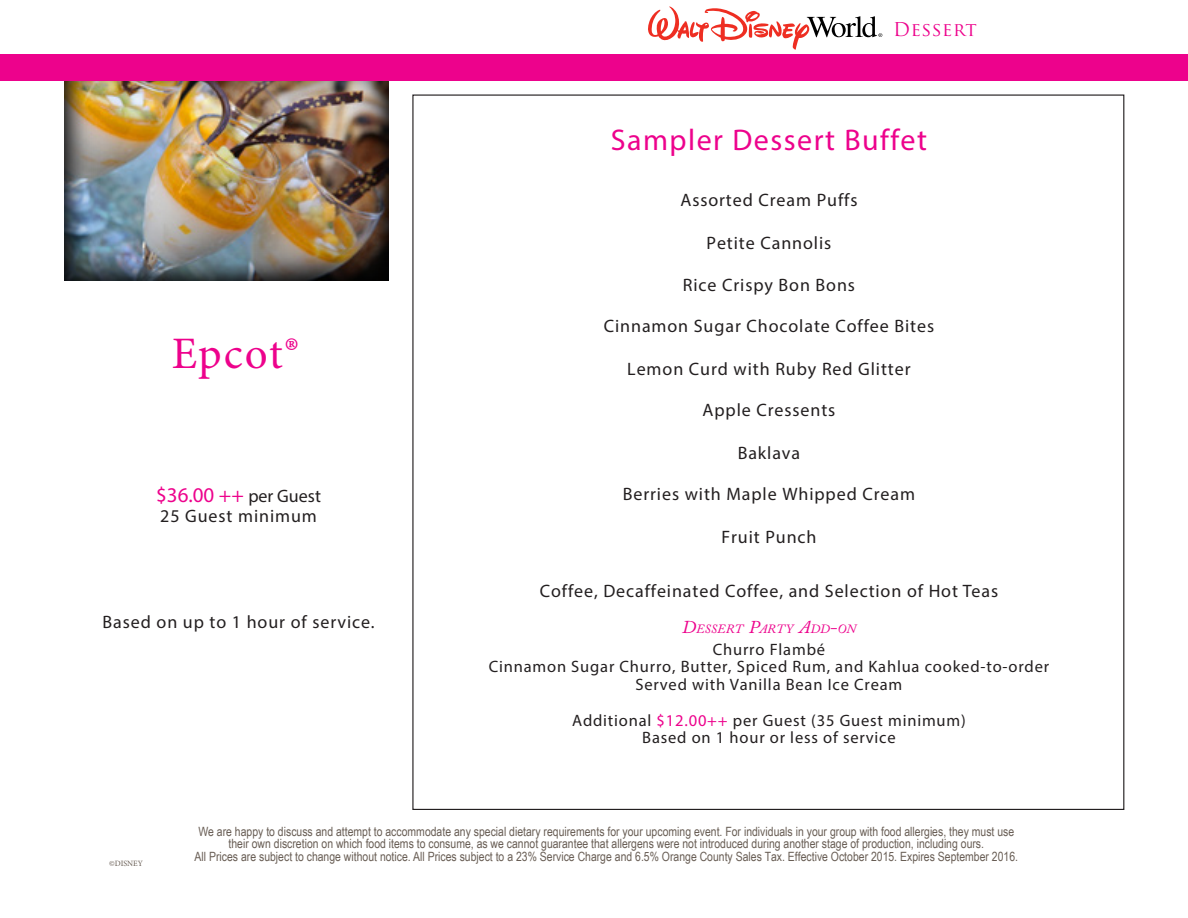
<style>
.page{position:relative;width:1188px;height:918px;background:#fff}
.page>*{position:absolute;margin:0;border:0;box-sizing:border-box;transform-origin:0 0}
.t1{font:45px "Minion Pro";letter-spacing:.035em;color:#ed028c}
.t2{font:30px "Myriad Pro";letter-spacing:.05em;color:#ed028c}
.t3{font:21px "Myriad Pro";color:#ed028c}
.t4{font:18.6px "Trajan Pro";letter-spacing:.035em;color:#ed028c}
.t5{font:18px "Myriad Pro";letter-spacing:.05em;color:#231f20}
.t6{font:16.5px/17.5px "Myriad Pro";letter-spacing:.05em;color:#231f20;text-align:center}
.t7{font:12.75px/12.8px "Arial Narrow";color:#685d54;text-align:center}
.t8{font:italic 12.6px "Adobe Caslon Pro";color:#ed028c}
.t9{font:8.1px "Minion Pro";letter-spacing:-.01em;color:#685d54}
.s1{font-size:18px;color:#231f20}
.s2{font-size:18px}
.s3{color:#ed028c}
</style>
<div class="page">
<div style="left:63px;top:64px;width:326px;height:218px;background:#231f20;opacity:.75"></div>
<svg style="left:648px;top:6px;width:234px;height:44px"></svg>
<div style="left:0;top:54px;width:1188px;height:27px;background:#ed028c"></div>
<p class="t1" style="left:172px;top:323px;width:129px">Epcot®</p>
<p class="t3" style="left:156px;top:482px;width:166px">$36.00 ++ <span class="s1">per Guest</span></p>
<p class="t5" style="left:160px;top:505px;width:158px">25 Guest minimum</p>
<p class="t5" style="left:103px;top:611px;width:273px">Based on up to 1 hour of service.</p>
<p class="t4" style="left:893px;top:18px;width:85px">Dessert</p>
<p class="t2" style="left:611px;top:121px;width:318px">Sampler Dessert Buffet</p>
<p class="t5" style="left:680px;top:189px;width:179px">Assorted Cream Puffs</p>
<p class="t5" style="left:707px;top:232px;width:126px">Petite Cannolis</p>
<p class="t5" style="left:683px;top:274px;width:174px">Rice Crispy Bon Bons</p>
<p class="t5" style="left:604px;top:315px;width:332px">Cinnamon Sugar Chocolate Coffee Bites</p>
<p class="t5" style="left:627px;top:358px;width:285px">Lemon Curd with Ruby Red Glitter</p>
<p class="t5" style="left:703px;top:399px;width:134px">Apple Cressents</p>
<p class="t5" style="left:738px;top:442px;width:64px">Baklava</p>
<p class="t5" style="left:623px;top:483px;width:294px">Berries with Maple Whipped Cream</p>
<p class="t5" style="left:721px;top:526px;width:97px">Fruit Punch</p>
<p class="t5" style="left:540px;top:580px;width:460px">Coffee, Decaffeinated Coffee, and Selection of Hot Teas</p>
<p class="t8" style="left:682px;top:621px;width:175px"><span class="s2">D</span>ESSERT <span class="s2">P</span>ARTY <span class="s2">A</span>DD<span class="s2">-</span>ON</p>
<p class="t6" style="left:489px;top:640px;width:562px">Churro Flambé<br>Cinnamon Sugar Churro, Butter, Spiced Rum, and Kahlua cooked-to-order<br>Served with Vanilla Bean Ice Cream</p>
<p class="t6" style="left:572px;top:711px;width:395px">Additional <span class="s3">$12.00++</span> per Guest (35 Guest minimum)<br>Based on 1 hour or less of service</p>
<p class="t9" style="left:109px;top:858px;width:35px">©DISNEY</p>
<p class="t7" style="left:195px;top:824px;width:825px">We are happy to discuss and attempt to accommodate any special dietary requirements for your upcoming event. For individuals in your group with food allergies, they must use their own discretion on which food items to consume, as we cannot guarantee that allergens were not introduced during another stage of production, including ours.<br>All Prices are subject to change without notice. All Prices subject to a 23% Service Charge and 6.5% Orange County Sales Tax. Effective October 2015. Expires September 2016.</p>
</div>
